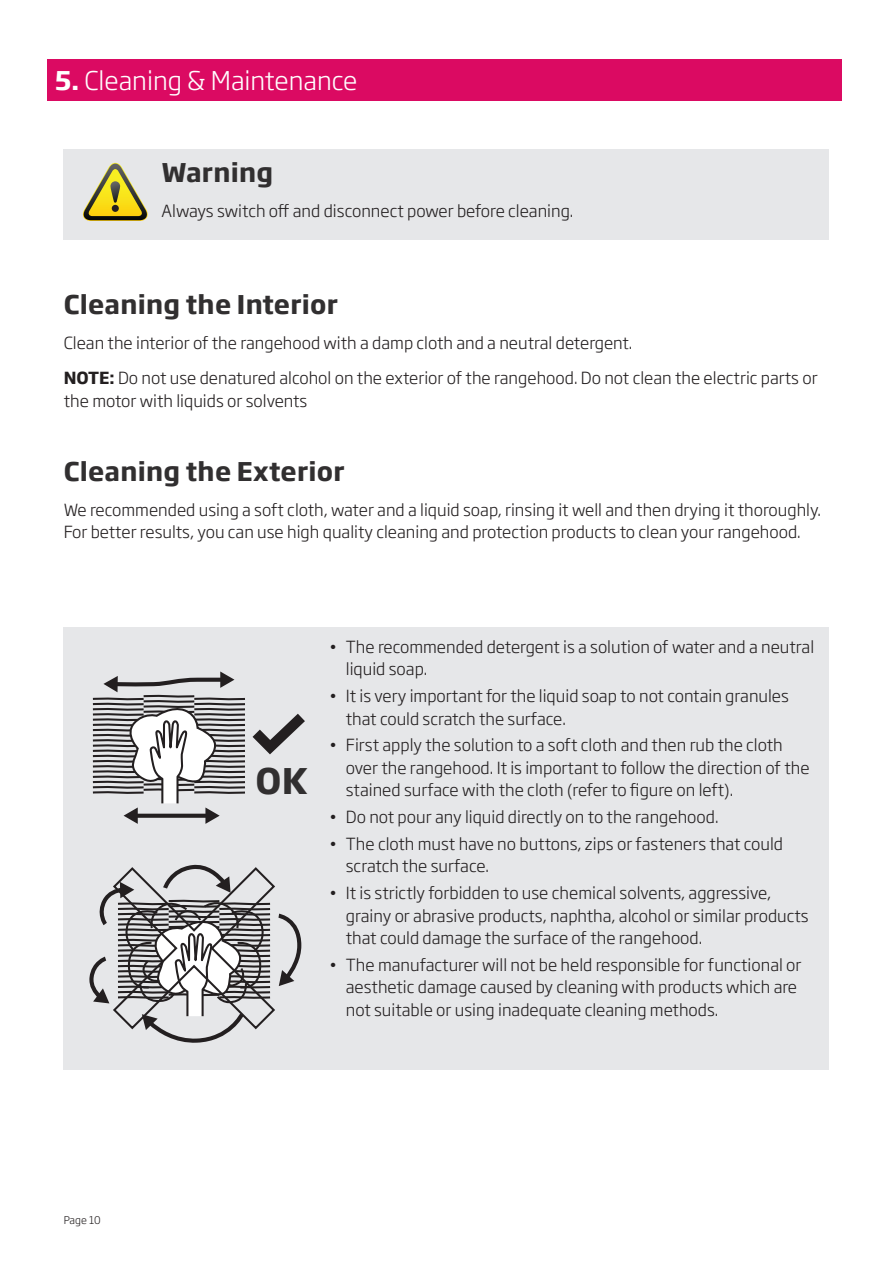
<style>
.page{position:relative;width:893px;height:1263px;background:#fff}
.page>*{position:absolute;margin:0;border:0;box-sizing:border-box;transform-origin:0 0}
.t1{font:700 34.95px "Soho Gothic Pro";color:#312f30}
.t2{font:700 25.5px "Soho Gothic Pro";letter-spacing:.01em;color:#312f30}
.t3{font:300 25.5px "Soho Gothic Pro";color:#fff}
.t4{font:300 16.5px/22.5px "Soho Gothic Pro";color:#231f20}
.t5{font:300 10.5px "Soho Gothic Pro";color:#231f20}
.s1{font-weight:700}
</style>
<div class="page">
<div style="left:47px;top:60px;width:791px;height:41px;background:#db0a62"></div>
<div style="left:64px;top:627px;width:765px;height:442px;background:#e6e7e9"></div>
<svg style="left:90px;top:864px;width:212px;height:179px"></svg>
<svg style="left:92px;top:671px;width:213px;height:153px"></svg>
<div style="left:64px;top:149px;width:765px;height:91px;background:#e6e7e9"></div>
<svg style="left:82px;top:163px;width:66px;height:58px"></svg>
<h2 class="t3" style="left:55px;top:61px;width:304px"><span class="s1">5.</span> Cleaning &amp; Maintenance</h2>
<h2 class="t3" style="left:60px;top:61px;width:215px"><span class="s1">_n_.</span> _LH Section_</h2>
<h2 class="t2" style="left:162px;top:152px;width:113px">Warning</h2>
<p class="t4" style="left:162px;top:199px;width:413px">Always switch off and disconnect power before cleaning.</p>
<h2 class="t2" style="left:64px;top:284px;width:276px">Cleaning the Interior</h2>
<p class="t4" style="left:64px;top:324px;width:755px;line-height:35.2px">Clean the interior of the rangehood with a damp cloth and a neutral detergent.<br><span class="s1">NOTE:</span> Do not use denatured alcohol on the exterior of the rangehood. Do not clean the electric parts or</p>
<p class="t4" style="left:64px;top:388px;width:245px">the motor with liquids or solvents</p>
<h2 class="t2" style="left:64px;top:451px;width:282px">Cleaning the Exterior</h2>
<p class="t4" style="left:64px;top:498px;width:759px">We recommended using a soft cloth, water and a liquid soap, rinsing it well and then drying it thoroughly.<br>For better results, you can use high quality cleaning and protection products to clean your rangehood.</p>
<p class="t5" style="left:64px;top:1212px;width:39px">Page 10</p>
<h1 class="t1" style="left:255px;top:753px;width:54px">OK</h1>
<p class="t4" style="left:346px;top:635px;width:470px;text-indent:-17px">• The recommended detergent is a solution of water and a neutral liquid soap.</p>
<p class="t4" style="left:346px;top:684px;width:445px;text-indent:-17px">• It is very important for the liquid soap to not contain granules that could scratch the surface.</p>
<p class="t4" style="left:346px;top:733px;width:465px;text-indent:-17px">• First apply the solution to a soft cloth and then rub the cloth over the rangehood. It is important to follow the direction of the stained surface with the cloth (refer to figure on left).</p>
<p class="t4" style="left:329px;top:805px;width:391px">• Do not pour any liquid directly on to the rangehood.</p>
<p class="t4" style="left:346px;top:832px;width:439px;text-indent:-17px">• The cloth must have no buttons, zips or fasteners that could scratch the surface.</p>
<p class="t4" style="left:346px;top:881px;width:464px;text-indent:-17px">• It is strictly forbidden to use chemical solvents, aggressive, grainy or abrasive products, naphtha, alcohol or similar products that could damage the surface of the rangehood.</p>
<p class="t4" style="left:346px;top:953px;width:457px;text-indent:-17px">• The manufacturer will not be held responsible for functional or aesthetic damage caused by cleaning with products which are not suitable or using inadequate cleaning methods.</p>
</div>
